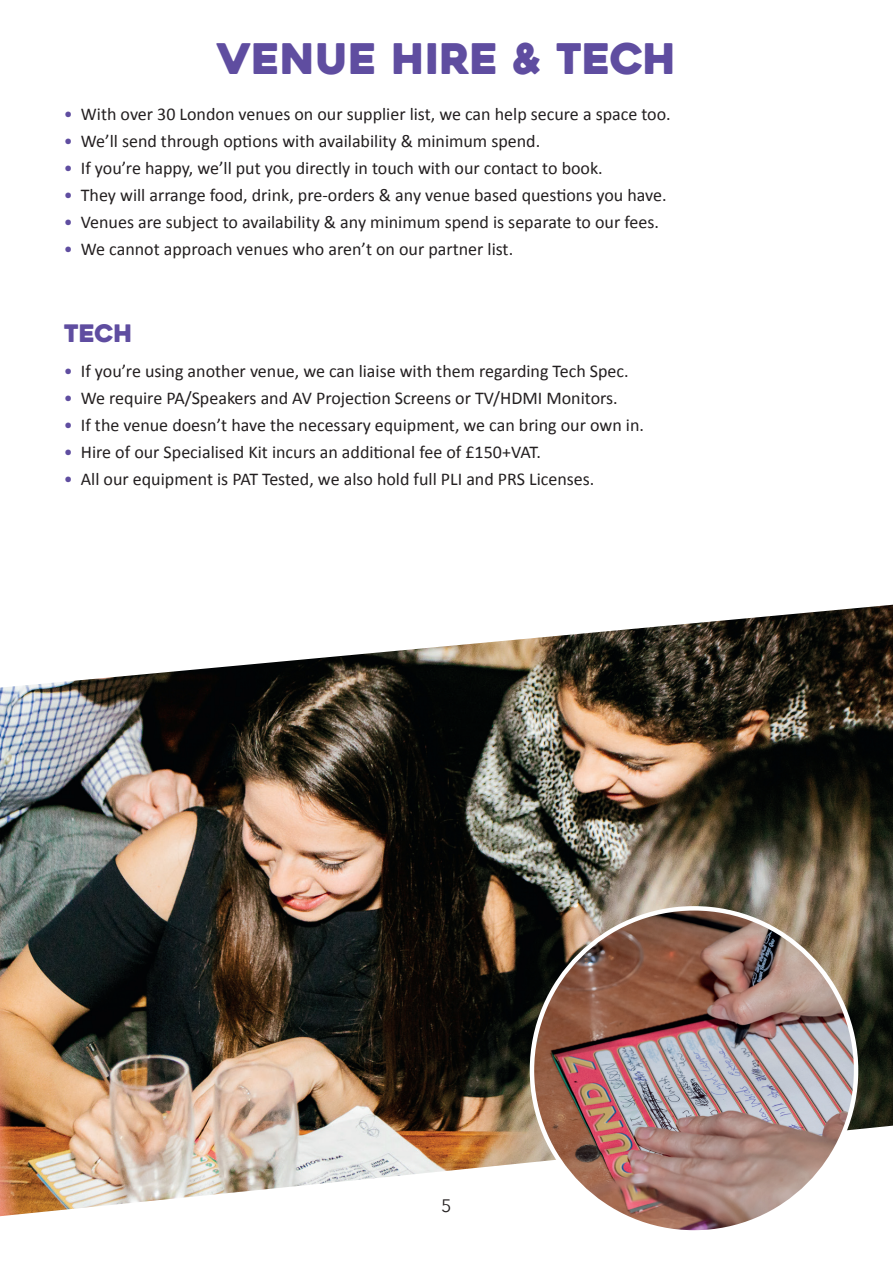
<style>
.page{position:relative;width:893px;height:1263px;background:#fff}
.page>*{position:absolute;margin:0;border:0;box-sizing:border-box;transform-origin:0 0}
.t1{font:42px "Heavitas";color:#5f4da0}
.t2{font:24px "Heavitas";color:#5f4da0}
.t3{font:18px "Calibri";color:#231f20}
.t4{font:18px "Avenir Next";color:#231f20}
.s1{color:#5f4da0}
</style>
<div class="page">
<img style="left:0;top:605px;width:893px;height:611px">
<img style="left:532px;top:908px;width:324px;height:324px;border-radius:162px">
<h1 class="t1" style="left:217px;top:33px;width:461px">VENUE HIRE &amp; TECH</h1>
<p class="t3" style="left:64px;top:102px;width:608px"><span class="s1">•</span> With over 30 London venues on our supplier list, we can help secure a space too.</p>
<p class="t3" style="left:64px;top:129px;width:478px"><span class="s1">•</span> We’ll send through options with availability &amp; minimum spend.</p>
<p class="t3" style="left:64px;top:156px;width:540px"><span class="s1">•</span> If you’re happy, we’ll put you directly in touch with our contact to book.</p>
<p class="t3" style="left:64px;top:183px;width:604px"><span class="s1">•</span> They will arrange food, drink, pre-orders &amp; any venue based questions you have.</p>
<p class="t3" style="left:64px;top:210px;width:597px"><span class="s1">•</span> Venues are subject to availability &amp; any minimum spend is separate to our fees.</p>
<p class="t3" style="left:64px;top:237px;width:451px"><span class="s1">•</span> We cannot approach venues who aren’t on our partner list.</p>
<h2 class="t2" style="left:64px;top:318px;width:70px">TECH</h2>
<p class="t3" style="left:64px;top:360px;width:566px"><span class="s1">•</span> If you’re using another venue, we can liaise with them regarding Tech Spec.</p>
<p class="t3" style="left:64px;top:387px;width:555px"><span class="s1">•</span> We require PA/Speakers and AV Projection Screens or TV/HDMI Monitors.</p>
<p class="t3" style="left:64px;top:414px;width:582px"><span class="s1">•</span> If the venue doesn’t have the necessary equipment, we can bring our own in.</p>
<p class="t3" style="left:64px;top:441px;width:479px"><span class="s1">•</span> Hire of our Specialised Kit incurs an additional fee of £150+VAT.</p>
<p class="t3" style="left:64px;top:468px;width:532px"><span class="s1">•</span> All our equipment is PAT Tested, we also hold full PLI and PRS Licenses.</p>
<p class="t4" style="left:441px;top:1190px;width:12px">5</p>
</div>
